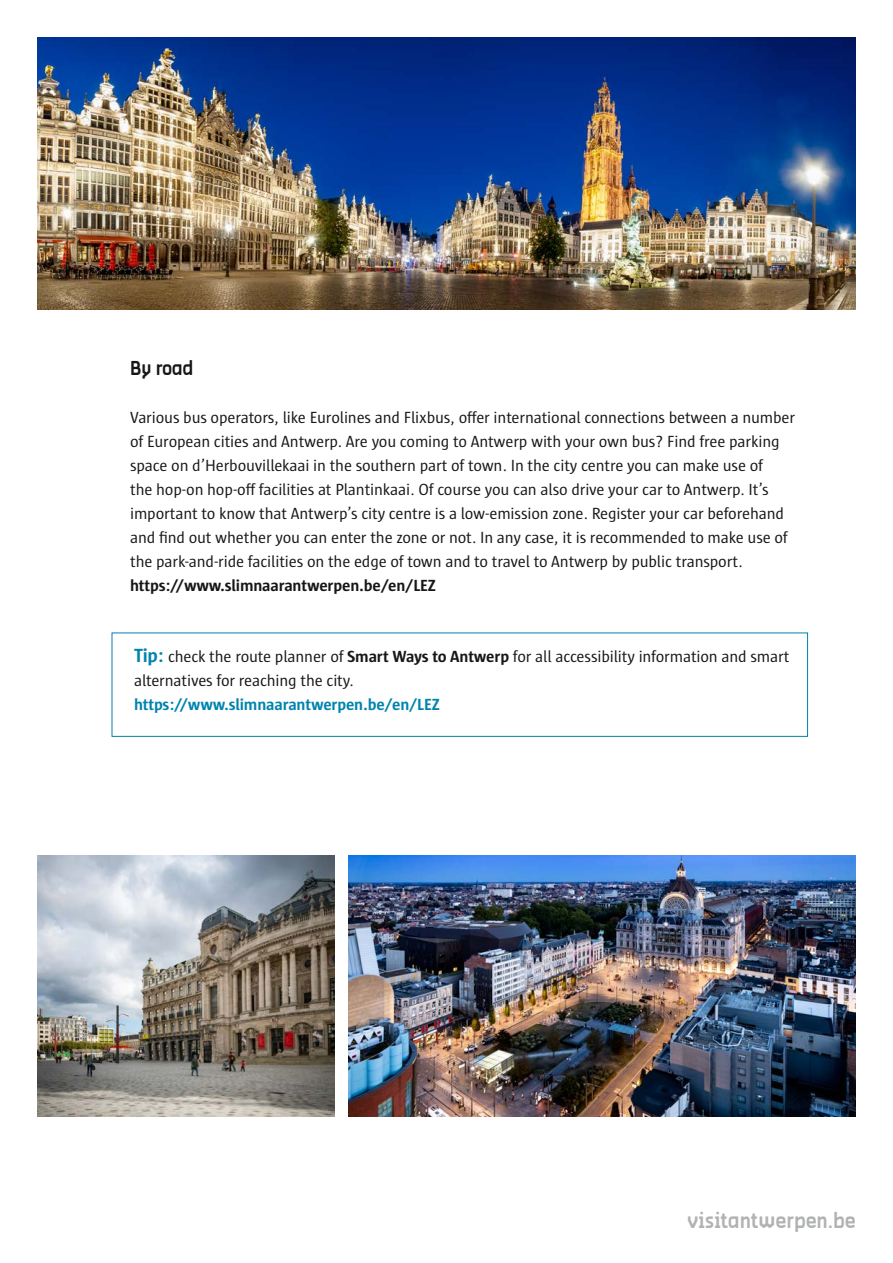
<style>
.page{position:relative;width:893px;height:1263px;background:#fff}
.page>*{position:absolute;margin:0;border:0;box-sizing:border-box;transform-origin:0 0}
.t1{font:19.5px "Antwerpen";color:#b1b2b3}
.t2{font:18px "Antwerpen";letter-spacing:-.02em;color:#181716}
.t3{font:16.5px/24px "Sun Antwerpen";letter-spacing:-.01em;color:#181716}
.s1{font-weight:700}
.s2{font-weight:700;font-size:19.5px;color:#0084ad}
.s3{font-weight:700;color:#0084ad}
</style>
<div class="page">
<img style="left:37px;top:37px;width:819px;height:272px">
<div style="left:112px;top:632px;width:696px;height:105px;border:1px solid #0084ad"></div>
<img style="left:37px;top:856px;width:298px;height:260px">
<img style="left:349px;top:856px;width:507px;height:260px">
<h1 class="t2" style="left:130px;top:357px;width:65px">By road</h1>
<p class="t3" style="left:130px;top:405px;width:667px">Various bus operators, like Eurolines and Flixbus, offer international connections between a number of European cities and Antwerp. Are you coming to Antwerp with your own bus? Find free parking space on d’Herbouvillekaai in the southern part of town. In the city centre you can make use of<br>the hop-on hop-off facilities at Plantinkaai. Of course you can also drive your car to Antwerp. It’s important to know that Antwerp’s city centre is a low-emission zone. Register your car beforehand and find out whether you can enter the zone or not. In any case, it is recommended to make use of the park-and-ride facilities on the edge of town and to travel to Antwerp by public transport. <span class="s1">https://www.slimnaarantwerpen.be/en/LEZ</span></p>
<p class="t3" style="left:134px;top:644px;width:657px"><span class="s2">Tip:</span> check the route planner of <span class="s1">Smart Ways to Antwerp</span> for all accessibility information and smart alternatives for reaching the city.<br><span class="s3">https://www.slimnaarantwerpen.be/en/LEZ</span></p>
<p class="t1" style="left:687px;top:1208px;width:170px">visitantwerpen.be</p>
</div>
